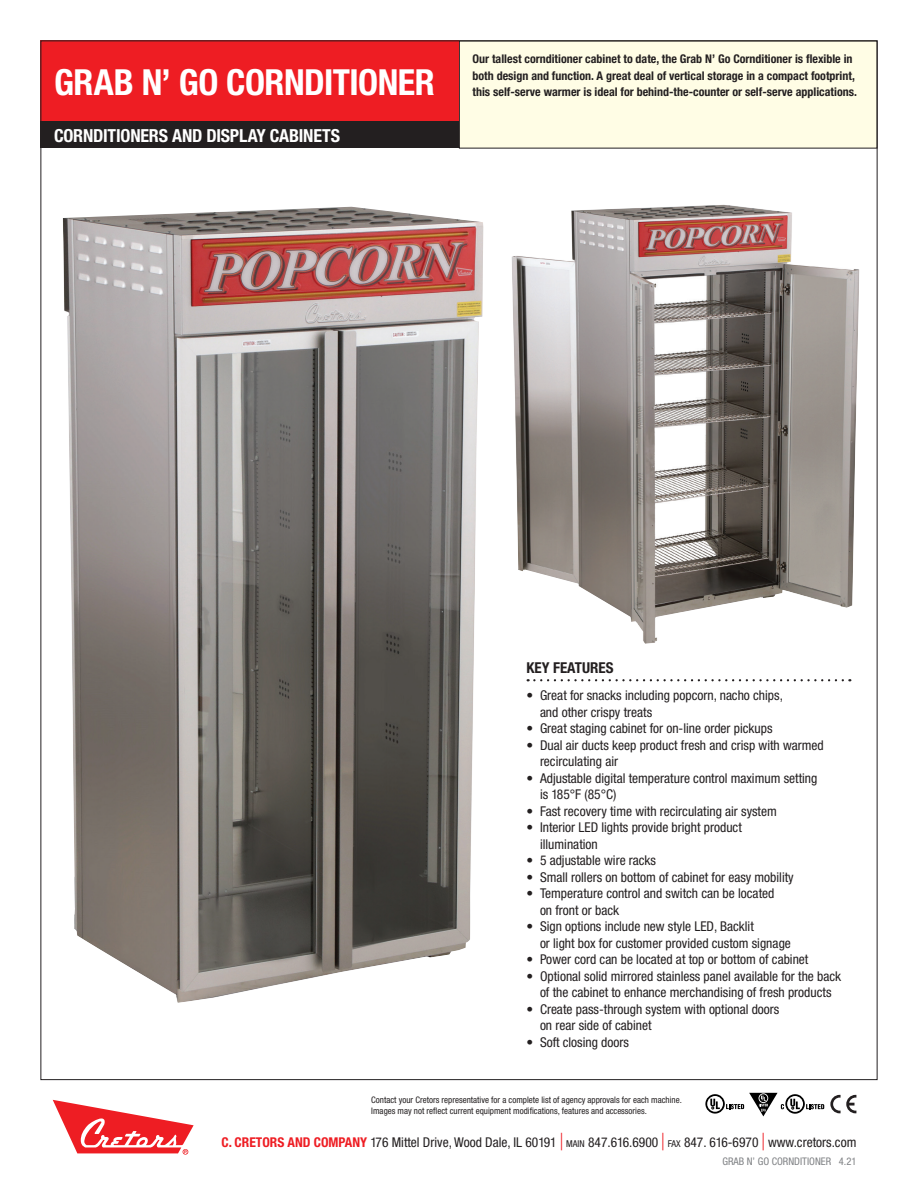
<style>
.page{position:relative;width:918px;height:1188px;background:#fff}
.page>*{position:absolute;margin:0;border:0;box-sizing:border-box;transform-origin:0 0}
.Section_Head{font:700 condensed 36px "Helvetica Neue";letter-spacing:-.015em;color:#fff}
.Section_Head-2{font:700 condensed 18px "Helvetica Neue";letter-spacing:-.01em;color:#fff}
.Product_Name{font:700 condensed 15px "Helvetica Neue";color:#231f20}
.t1{font:condensed 13.5px/16.5px "Helvetica Neue";color:#231f20}
.Top_Right_Marketing{font:700 condensed 12px/16.5px "Helvetica Neue";color:#231f20}
.t2{font:condensed 10.5px "Helvetica Neue";color:#808285}
.t3{font:condensed 9px/10.5px "Helvetica Neue";color:#231f20}
.s1{font-weight:700;color:#ee1d23}
.s2{font-size:23.7px;color:#ee1d23}
.s3{font-size:9.45px}
</style>
<div class="page">
<svg style="left:806px;top:1104px;width:18px;height:5px"></svg>
<svg style="left:785px;top:1094px;width:20px;height:20px"></svg>
<svg style="left:787px;top:1096px;width:16px;height:16px"></svg>
<svg style="left:790px;top:1099px;width:10px;height:10px"></svg>
<svg style="left:705px;top:1093px;width:79px;height:23px"></svg>
<svg style="left:830px;top:1095px;width:26px;height:18px"></svg>
<svg style="left:53px;top:1100px;width:141px;height:55px"></svg>
<div style="left:459px;top:41px;width:418px;height:107px;background:#fffde5"></div>
<div style="left:40px;top:122px;width:419px;height:26px;background:#231f20"></div>
<div style="left:40px;top:40px;width:419px;height:82px;background:#ee1d23"></div>
<svg style="left:528px;top:679px;width:322px;height:2px"></svg>
<img style="left:63px;top:207px;width:420px;height:796px">
<img style="left:512px;top:204px;width:347px;height:440px">
<p class="Section_Head" style="left:54px;top:61px;width:382px">GRAB N’ GO CORNDITIONER</p>
<p class="Section_Head-2" style="left:54px;top:125px;width:288px">CORNDITIONERS AND DISPLAY CABINETS</p>
<p class="Top_Right_Marketing" style="left:472px;top:51px;width:386px">Our tallest cornditioner cabinet to date, the Grab N’ Go Cornditioner is flexible in both design and function. A great deal of vertical storage in a compact footprint, this self-serve warmer is ideal for behind-the-counter or self-serve applications.</p>
<p class="Product_Name" style="left:526px;top:659px;width:88px">KEY FEATURES</p>
<p class="t1" style="left:540px;top:687px;width:244px;text-indent:-14px">• Great for snacks including popcorn, nacho chips, and other crispy treats</p>
<p class="t1" style="left:526px;top:720px;width:248px">• Great staging cabinet for on-line order pickups</p>
<p class="t1" style="left:540px;top:737px;width:285px;text-indent:-14px">• Dual air ducts keep product fresh and crisp with warmed recirculating air</p>
<p class="t1" style="left:540px;top:770px;width:279px;text-indent:-14px">• Adjustable digital temperature control maximum setting is 185°F (85°C)</p>
<p class="t1" style="left:526px;top:803px;width:252px">• Fast recovery time with recirculating air system</p>
<p class="t1" style="left:540px;top:819px;width:203px;text-indent:-14px">• Interior LED lights provide bright product illumination</p>
<p class="t1" style="left:526px;top:852px;width:131px">• 5 adjustable wire racks</p>
<p class="t1" style="left:526px;top:869px;width:269px">• Small rollers on bottom of cabinet for easy mobility</p>
<p class="t1" style="left:540px;top:885px;width:236px;text-indent:-14px">• Temperature control and switch can be located on front or back</p>
<p class="t1" style="left:540px;top:918px;width:252px;text-indent:-14px">• Sign options include new style LED, Backlit<br>or light box for customer provided custom signage</p>
<p class="t1" style="left:526px;top:951px;width:283px">• Power cord can be located at top or bottom of cabinet</p>
<p class="t1" style="left:526px;top:968px;width:316px;text-align:center">• Optional solid mirrored stainless panel available for the back of the cabinet to enhance merchandising of fresh products</p>
<p class="t1" style="left:540px;top:1001px;width:241px;text-indent:-14px">• Create pass-through system with optional doors on rear side of cabinet</p>
<p class="t1" style="left:526px;top:1034px;width:104px">• Soft closing doors</p>
<p class="t3" style="left:371px;top:1095px;width:312px">Contact your Cretors representative for a complete list of agency approvals for each machine.<br>Images may not reflect current equipment modifications, features and accessories.</p>
<p class="t1" style="left:221px;top:1134px;width:637px"><span class="s1">C. CRETORS AND COMPANY</span> 176 Mittel Drive, Wood Dale, IL 60191 <span class="s2">|</span> <span class="s3">MAIN</span> 847.616.6900 <span class="s2">|</span> <span class="s3">FAX</span> 847. 616-6970 <span class="s2">|</span> www.cretors.com</p>
<p class="t2" style="left:723px;top:1156px;width:135px">GRAB N’ GO CORNDITIONER 4.21</p>
</div>
